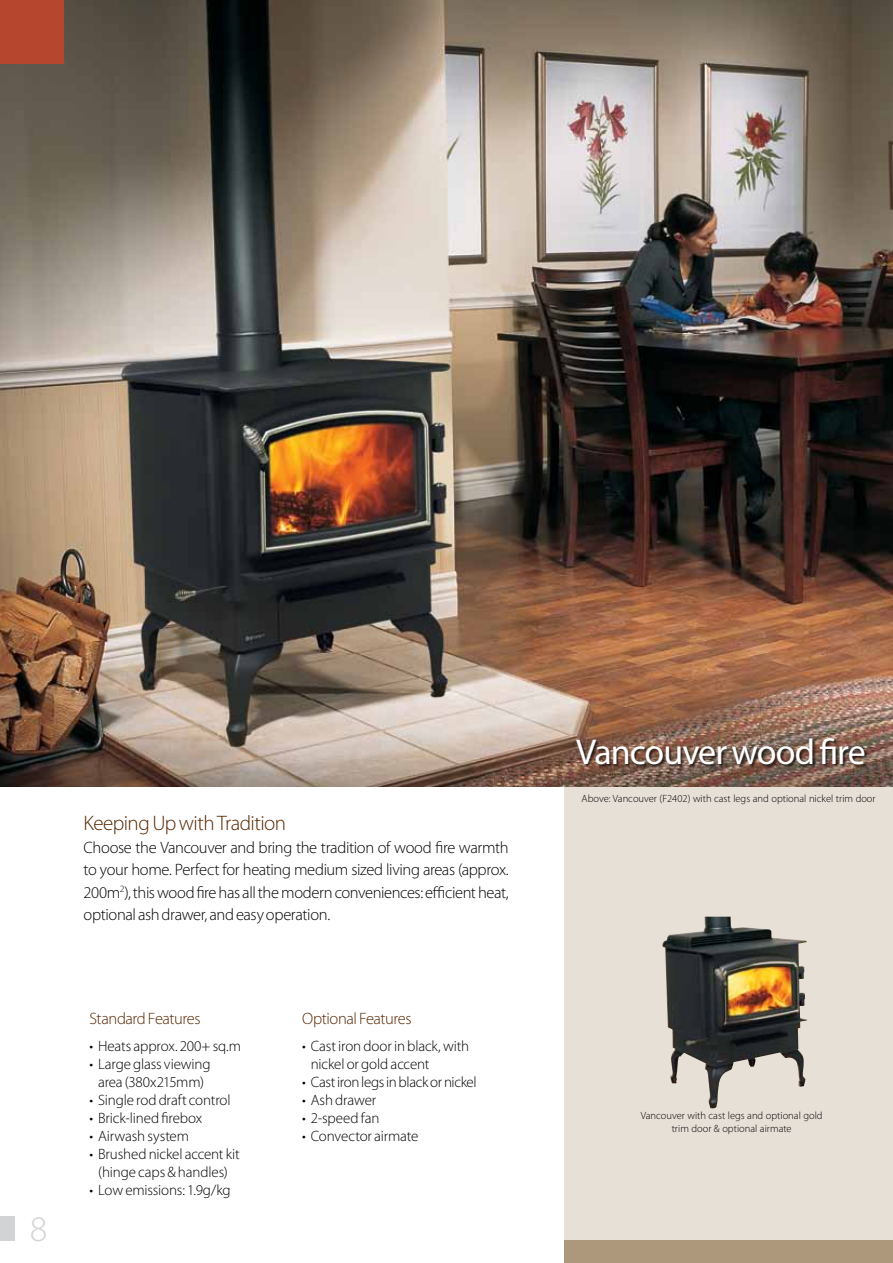
<style>
.page{position:relative;width:893px;height:1263px;background:#fff}
.page>*{position:absolute;margin:0;border:0;box-sizing:border-box;transform-origin:0 0}
.t1{font:36px "Myriad Pro";letter-spacing:-.025em;color:#fff}
.t2{font:300 36px "Myriad Pro";color:#d1d3d4}
.t3{font:300 21px "Myriad Pro";letter-spacing:-.025em;color:#572700}
.t4{font:300 16.5px/22.5px "Myriad Pro";letter-spacing:-.025em;color:#000;text-align:justify}
.t5{font:300 16.5px "Myriad Pro";letter-spacing:-.025em;color:#572700}
.t6{font:300 15px/18px "Myriad Pro";letter-spacing:-.01em;color:#000;text-align:center}
.t7{font:300 10.5px/12.6px "Myriad Pro";color:#000;text-align:center}
</style>
<div class="page">
<div style="left:565px;top:787px;width:328px;height:476px;background:#e7e0d7"></div>
<div style="left:565px;top:1241px;width:328px;height:22px;background:#ae987c"></div>
<hr style="left:892px;top:787px;width:1px;height:476px;background:#d7dab6">
<svg style="left:892px;top:1241px;width:1px;height:22px"></svg>
<img style="left:0;top:0;width:893px;height:787px">
<img style="left:662px;top:917px;width:145px;height:191px">
<div style="left:0;top:1217px;width:15px;height:24px;background:#d1d3d4"></div>
<div style="left:577px;top:738px;width:292px;height:30px;background:#000;opacity:.65"></div>
<div style="left:0;top:0;width:64px;height:64px;background:#b6472e"></div>
<h1 class="t2" style="left:30px;top:1207px;width:19px">8</h1>
<h2 class="t3" style="left:84px;top:810px;width:204px">Keeping Up with Tradition</h2>
<p class="t4" style="left:84px;top:835px;width:427px">Choose the Vancouver and bring the tradition of wood fire warmth to your home. Perfect for heating medium sized living areas (approx.<br>200m<sup>2</sup>), this wood fire has all the modern conveniences: efficient heat, optional ash drawer, and easy operation.</p>
<p class="t5" style="left:90px;top:1009px;width:113px">Standard Features</p>
<p class="t5" style="left:302px;top:1009px;width:111px">Optional Features</p>
<p class="t6" style="left:90px;top:1037px;width:153px">• Heats approx. 200+ sq.m</p>
<p class="t6" style="left:90px;top:1055px;width:123px">• Large glass viewing area (380x215mm)</p>
<p class="t6" style="left:90px;top:1091px;width:143px">• Single rod draft control</p>
<p class="t6" style="left:90px;top:1109px;width:114px">• Brick-lined firebox</p>
<p class="t6" style="left:90px;top:1127px;width:101px">• Airwash system</p>
<p class="t6" style="left:90px;top:1145px;width:152px">• Brushed nickel accent kit (hinge caps &amp; handles)</p>
<p class="t6" style="left:90px;top:1181px;width:143px">• Low emissions: 1.9g/kg</p>
<p class="t6" style="left:311px;top:1037px;width:160px;text-align:left;text-indent:-9px">• Cast iron door in black, with nickel or gold accent</p>
<p class="t6" style="left:302px;top:1073px;width:176px">• Cast iron legs in black or nickel</p>
<p class="t6" style="left:302px;top:1091px;width:76px">• Ash drawer</p>
<p class="t6" style="left:302px;top:1109px;width:79px">• 2-speed fan</p>
<p class="t6" style="left:302px;top:1127px;width:118px">• Convector airmate</p>
<h1 class="t1" style="left:576px;top:729px;width:291px">Vancouver wood fire</h1>
<p class="t7" style="left:582px;top:792px;width:295px">Above: Vancouver (F2402) with cast legs and optional nickel trim door</p>
<p class="t7" style="left:641px;top:1109px;width:183px">Vancouver with cast legs and optional gold trim door &amp; optional airmate</p>
</div>
